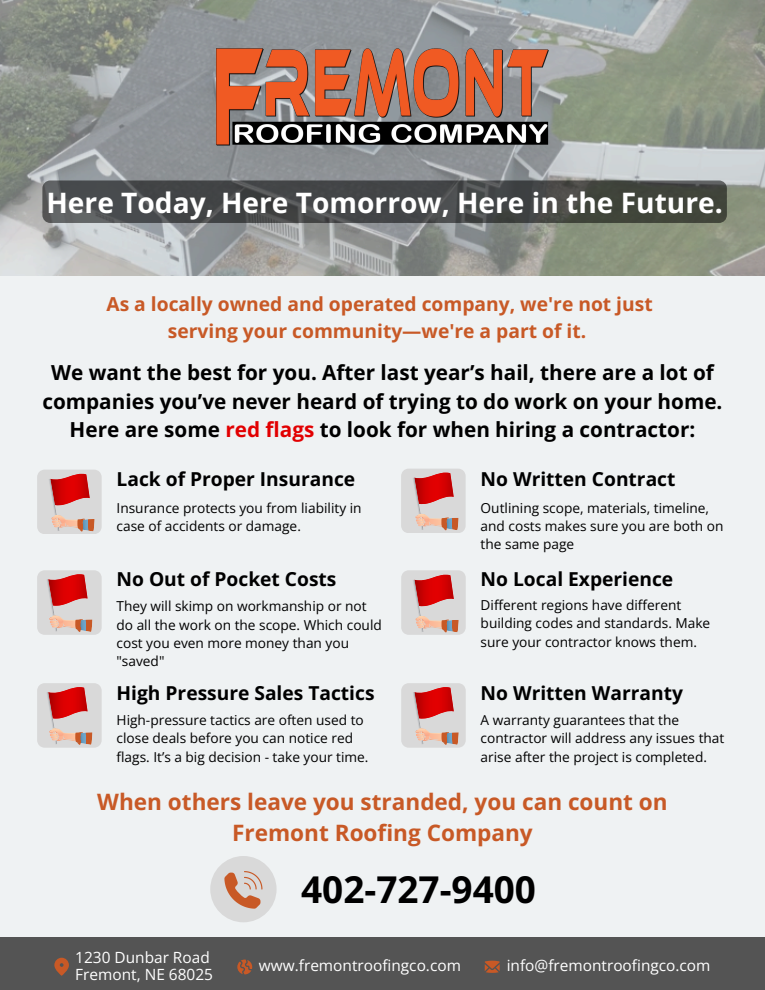
<style>
.page{position:relative;width:765px;height:990px;background:#eff2f3}
.page>*{position:absolute;margin:0;border:0;box-sizing:border-box;transform-origin:0 0}
.t1{font:700 36.96px "Open Sans";color:#000}
.t2{font:700 28.12px "Open Sans";color:#fff}
.t3{font:700 22.6px/30.9px "Open Sans";color:#c85926;text-align:center}
.t4{font:700 20.72px/28.1px "Open Sans";color:#000;text-align:center}
.t5{font:700 19.24px/26.2px "Open Sans";color:#c85926;text-align:center}
.t6{font:700 19.2px "Open Sans";color:#000}
.t7{font:15.44px/17.8px "Open Sans";color:#fff}
.t8{font:13.72px/18.3px "Open Sans";color:#000}
.s1{color:#e20001}
</style>
<div class="page">
<img style="left:0;top:0;width:765px;height:275px">
<div style="left:0;top:937px;width:765px;height:53px;background:#545454"></div>
<img style="left:216px;top:30px;width:333px;height:118px">
<svg style="left:485px;top:961px;width:15px;height:12px"></svg>
<svg style="left:237px;top:960px;width:15px;height:14px"></svg>
<svg style="left:54px;top:958px;width:15px;height:18px"></svg>
<div style="left:210px;top:856px;width:67px;height:66px;background:#d9d9d9;border-radius:50%"></div>
<svg style="left:224px;top:871px;width:38px;height:38px"></svg>
<svg style="left:37px;top:470px;width:65px;height:64px;background:#d7a3a0"></svg>
<div style="left:42px;top:180px;width:685px;height:43px;background:#000;border-radius:8px;opacity:.53"></div>
<svg style="left:37px;top:570px;width:65px;height:65px;background:#d7a4a1"></svg>
<svg style="left:37px;top:683px;width:65px;height:65px;background:#d7a4a1"></svg>
<svg style="left:401px;top:469px;width:65px;height:64px;background:#d7a3a0"></svg>
<svg style="left:401px;top:570px;width:65px;height:65px;background:#d7a4a1"></svg>
<svg style="left:401px;top:683px;width:65px;height:65px;background:#d7a4a1"></svg>
<p class="t2" style="left:46px;top:182px;width:678px">Here Today, Here Tomorrow, Here in the Future.</p>
<p class="t5" style="left:106px;top:291px;width:548px">As a locally owned and operated company, we're not just serving your community—we're a part of it.</p>
<p class="t4" style="left:42px;top:358px;width:682px">We want the best for you. After last year’s hail, there are a lot of companies you’ve never heard of trying to do work on your home.<br>Here are some <span class="s1">red flags</span> to look for when hiring a contractor:</p>
<p class="t6" style="left:117px;top:466px;width:240px">Lack of Proper Insurance</p>
<h3 class="t6" style="left:481px;top:466px;width:196px">No Written Contract</h3>
<p class="t8" style="left:117px;top:498px;width:247px">Insurance protects you from liability in case of accidents or damage.</p>
<p class="t8" style="left:481px;top:498px;width:244px">Outlining scope, materials, timeline, and costs makes sure you are both on the same page</p>
<h2 class="t6" style="left:117px;top:565px;width:221px">No Out of Pocket Costs</h2>
<p class="t6" style="left:481px;top:565px;width:194px">No Local Experience</p>
<p class="t8" style="left:117px;top:597px;width:267px">They will skimp on workmanship or not do all the work on the scope. Which could cost you even more money than you "saved"</p>
<p class="t8" style="left:481px;top:596px;width:231px">Different regions have different building codes and standards. Make sure your contractor knows them.</p>
<h4 class="t6" style="left:117px;top:679px;width:260px">High Pressure Sales Tactics</h4>
<p class="t6" style="left:481px;top:679px;width:204px">No Written Warranty</p>
<p class="t8" style="left:117px;top:711px;width:253px">High-pressure tactics are often used to close deals before you can notice red flags. It’s a big decision - take your time.</p>
<p class="t8" style="left:481px;top:711px;width:245px">A warranty guarantees that the contractor will address any issues that arise after the project is completed.</p>
<p class="t3" style="left:97px;top:786px;width:572px">When others leave you stranded, you can count on<br>Fremont Roofing Company</p>
<p class="t1" style="left:301px;top:864px;width:236px">402-727-9400</p>
<p class="t7" style="left:75px;top:948px;width:139px">1230 Dunbar Road<br>Fremont, NE 68025</p>
<p class="t7" style="left:259px;top:957px;width:204px">www.fremontroofingco.com</p>
<p class="t7" style="left:507px;top:957px;width:205px">info@fremontroofingco.com</p>
</div>
